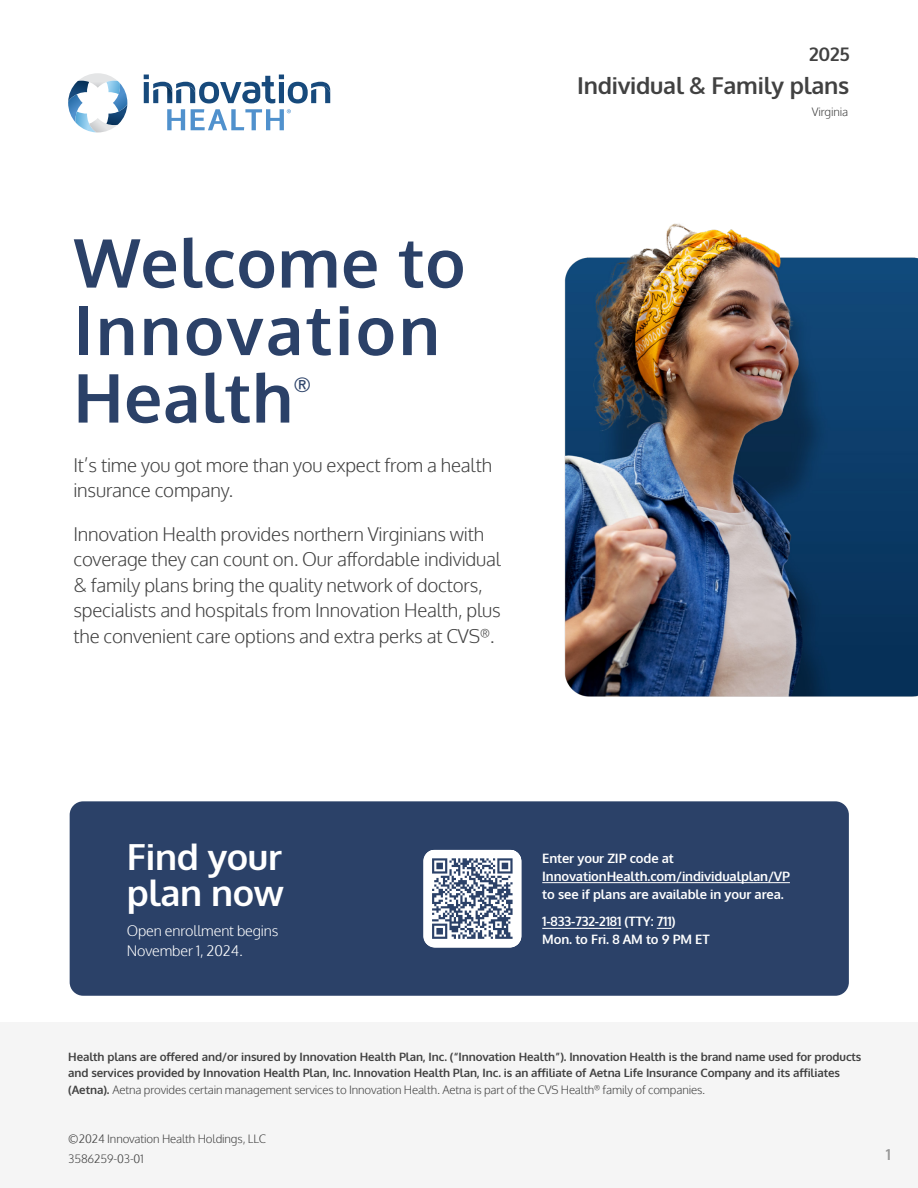
<style>
.page{position:relative;width:918px;height:1188px;background:#fff}
.page>*{position:absolute;margin:0;border:0;box-sizing:border-box;transform-origin:0 0}
.t1{font:700 67.5px/67.5px "Oxygen";letter-spacing:.01em;color:#2b4168}
.t2{font:700 36px/36px "Oxygen";letter-spacing:-.01em;color:#fff}
.t3{font:700 23.25px "Oxygen";letter-spacing:-.01em;color:#414141}
.t4{font:700 20.1px "Oxygen";color:#2b4168}
.t5{font:300 18.75px/25.5px "Oxygen";letter-spacing:-.01em;color:#414141}
.t6{font:700 18.75px "Oxygen";color:#414141}
.t7{font:700 15.15px "Oxygen";color:#989898}
.t8{font:300 14.4px/19.5px "Oxygen";letter-spacing:-.01em;color:#fff}
.t9{font:700 12.9px/18px "Oxygen";letter-spacing:-.01em;color:#fff}
.t10{font:700 11.55px/16.5px "Oxygen";letter-spacing:-.01em;color:#414141}
.t11{font:300 11.55px "Oxygen";letter-spacing:-.01em;color:#414141}
.s1{font-weight:300}
</style>
<div class="page">
<svg style="left:68px;top:73px;width:59px;height:59px"></svg>
<svg style="left:144px;top:75px;width:186px;height:28px"></svg>
<svg style="left:167px;top:109px;width:18px;height:21px"></svg>
<svg style="left:191px;top:109px;width:100px;height:21px"></svg>
<div style="left:70px;top:801px;width:779px;height:195px;background:#2b4168;border-radius:14px"></div>
<div style="left:0;top:1023px;width:918px;height:165px;background:#f5f5f5"></div>
<svg style="left:423px;top:850px;width:98px;height:98px"></svg>
<hr style="left:542px;top:882px;width:248px;height:1px;background:#fff">
<hr style="left:542px;top:928px;width:79px;height:1px;background:#fff">
<svg style="left:657px;top:928px;width:15px;height:1px"></svg>
<img style="left:564px;top:223px;width:354px;height:474px">
<h2 class="t1" style="left:73px;top:231px;width:394px">Welcome to<br>Innovation<br>Health</h2>
<h2 class="t4" style="left:294px;top:372px;width:19px">®</h2>
<p class="t5" style="left:73px;top:453px;width:420px">It’s time you got more than you expect from a health insurance company.</p>
<p class="t5" style="left:73px;top:522px;width:429px">Innovation Health provides northern Virginians with coverage they can count on. Our affordable individual &amp; family plans bring the quality network of doctors, specialists and hospitals from Innovation Health, plus the convenient care options and extra perks at CVS<sup>®</sup>.</p>
<h1 class="t6" style="left:809px;top:42px;width:42px">2025</h1>
<h1 class="t3" style="left:577px;top:71px;width:274px">Individual &amp; Family plans</h1>
<p class="t11" style="left:812px;top:104px;width:38px">Virginia</p>
<h2 class="t2" style="left:127px;top:840px;width:158px">Find your plan now</h2>
<p class="t8" style="left:127px;top:922px;width:153px">Open enrollment begins<br>November 1, 2024.</p>
<p class="t9" style="left:542px;top:849px;width:249px">Enter your ZIP code at<br>InnovationHealth.com/individualplan/VP to see if plans are available in your area.</p>
<p class="t9" style="left:542px;top:913px;width:169px">1-833-732-2181 (TTY: 711)<br>Mon. to Fri. 8 AM to 9 PM ET</p>
<p class="t10" style="left:68px;top:1049px;width:795px">Health plans are offered and/or insured by Innovation Health Plan, Inc. (“Innovation Health”). Innovation Health is the brand name used for products and services provided by Innovation Health Plan, Inc. Innovation Health Plan, Inc. is an affiliate of Aetna Life Insurance Company and its affiliates (Aetna). <span class="s1">Aetna provides certain management services to Innovation Health. Aetna is part of the CVS Health</span><sup>®</sup> <span class="s1">family of companies.</span></p>
<p class="t11" style="left:68px;top:1132px;width:199px">©2024 Innovation Health Holdings, LLC</p>
<p class="t11" style="left:68px;top:1151px;width:77px">3586259-03-01</p>
<h3 class="t7" style="left:886px;top:1145px;width:7px">1</h3>
</div>
